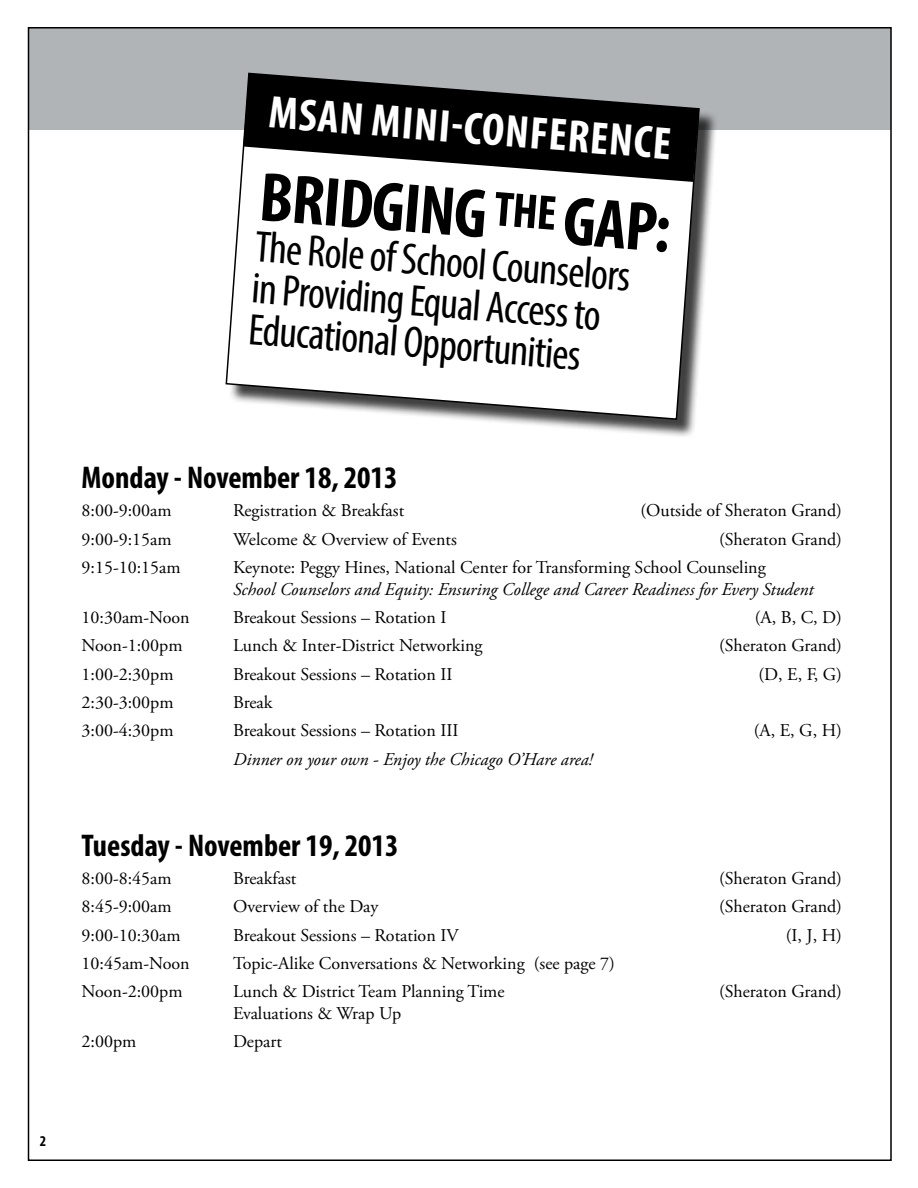
<style>
.page{position:relative;width:918px;height:1188px;background:#fff}
.page>*{position:absolute;margin:0;border:0;box-sizing:border-box;transform-origin:0 0}
.t1{font:700 condensed 69.9px "Myriad Pro";color:#000}
.t2{font:700 condensed 46.05px "Myriad Pro";color:#fff}
.t3{font:condensed 44.4px/41.2px "Myriad Pro";color:#000}
.t4{font:700 condensed 31.5px "Myriad Pro";color:#000}
.t5{font:18px "Adobe Garamond Pro";color:#000}
.t6{font:italic 18px "Adobe Garamond Pro";color:#000}
.t7{font:700 condensed 15px "Myriad Pro";color:#000}
</style>
<div class="page">
<div style="left:28px;top:28px;width:863px;height:102px;background:#b1b4b6"></div>
<div style="left:228px;top:75px;width:490px;height:363px;background:#000;opacity:.75"></div>
<svg style="left:225px;top:72px;width:476px;height:349px"></svg>
<svg style="left:243px;top:73px;width:456px;height:109px;fill:#000"></svg>
<h2 class="t2" style="left:272px;top:82px;width:405px;rotate:5deg">MSAN MINI-CONFERENCE</h2>
<h1 class="t1" style="left:263px;top:154px;width:414px;rotate:4deg">BRIDGING <sup>THE</sup> GAP:</h1>
<h3 class="t3" style="left:256px;top:227px;width:379px;rotate:4deg">The Role of School Counselors in Providing Equal Access to<br>Educational Opportunities</h3>
<p class="t7" style="left:40px;top:1132px;width:8px">2</p>
<h3 class="t4" style="left:82px;top:458px;width:317px">Monday - November 18, 2013</h3>
<p class="t5" style="left:82px;top:500px;width:92px">8:00-9:00am</p>
<p class="t5" style="left:233px;top:500px;width:173px">Registration &amp; Breakfast</p>
<p class="t5" style="left:641px;top:500px;width:203px">(Outside of Sheraton Grand)</p>
<p class="t5" style="left:82px;top:528px;width:92px">9:00-9:15am</p>
<p class="t5" style="left:233px;top:528px;width:225px">Welcome &amp; Overview of Events</p>
<p class="t5" style="left:719px;top:528px;width:124px">(Sheraton Grand)</p>
<p class="t5" style="left:82px;top:557px;width:101px">9:15-10:15am</p>
<p class="t5" style="left:233px;top:557px;width:534px">Keynote: Peggy Hines, National Center for Transforming School Counseling</p>
<p class="t6" style="left:233px;top:578px;width:582px">School Counselors and Equity: Ensuring College and Career Readiness for Every Student</p>
<p class="t5" style="left:82px;top:607px;width:110px">10:30am-Noon</p>
<p class="t5" style="left:233px;top:607px;width:215px">Breakout Sessions – Rotation I</p>
<p class="t5" style="left:755px;top:607px;width:89px">(A, B, C, D)</p>
<p class="t5" style="left:82px;top:635px;width:103px">Noon-1:00pm</p>
<p class="t5" style="left:233px;top:635px;width:251px">Lunch &amp; Inter-District Networking</p>
<p class="t5" style="left:719px;top:635px;width:124px">(Sheraton Grand)</p>
<p class="t5" style="left:82px;top:663px;width:94px">1:00-2:30pm</p>
<p class="t5" style="left:233px;top:663px;width:221px">Breakout Sessions – Rotation II</p>
<p class="t5" style="left:758px;top:663px;width:85px">(D, E, F, G)</p>
<p class="t5" style="left:82px;top:692px;width:94px">2:30-3:00pm</p>
<p class="t5" style="left:233px;top:692px;width:41px">Break</p>
<p class="t5" style="left:82px;top:720px;width:94px">3:00-4:30pm</p>
<p class="t5" style="left:233px;top:720px;width:227px">Breakout Sessions – Rotation III</p>
<p class="t5" style="left:754px;top:720px;width:90px">(A, E, G, H)</p>
<p class="t6" style="left:233px;top:748px;width:361px">Dinner on your own - Enjoy the Chicago O’Hare area!</p>
<h3 class="t4" style="left:82px;top:825px;width:318px">Tuesday - November 19, 2013</h3>
<p class="t5" style="left:82px;top:868px;width:92px">8:00-8:45am</p>
<p class="t5" style="left:233px;top:868px;width:65px">Breakfast</p>
<p class="t5" style="left:719px;top:868px;width:124px">(Sheraton Grand)</p>
<p class="t5" style="left:82px;top:896px;width:92px">8:45-9:00am</p>
<p class="t5" style="left:233px;top:896px;width:147px">Overview of the Day</p>
<p class="t5" style="left:719px;top:896px;width:124px">(Sheraton Grand)</p>
<p class="t5" style="left:82px;top:924px;width:101px">9:00-10:30am</p>
<p class="t5" style="left:233px;top:924px;width:227px">Breakout Sessions – Rotation IV</p>
<p class="t5" style="left:786px;top:924px;width:58px">(I, J, H)</p>
<p class="t5" style="left:82px;top:953px;width:110px">10:45am-Noon</p>
<p class="t5" style="left:233px;top:953px;width:383px">Topic-Alike Conversations &amp; Networking (see page 7)</p>
<p class="t5" style="left:82px;top:981px;width:103px">Noon-2:00pm</p>
<p class="t5" style="left:233px;top:981px;width:273px">Lunch &amp; District Team Planning Time</p>
<p class="t5" style="left:719px;top:981px;width:124px">(Sheraton Grand)</p>
<p class="t5" style="left:233px;top:1003px;width:170px">Evaluations &amp; Wrap Up</p>
<p class="t5" style="left:82px;top:1031px;width:56px">2:00pm</p>
<p class="t5" style="left:233px;top:1031px;width:51px">Depart</p>
</div>
